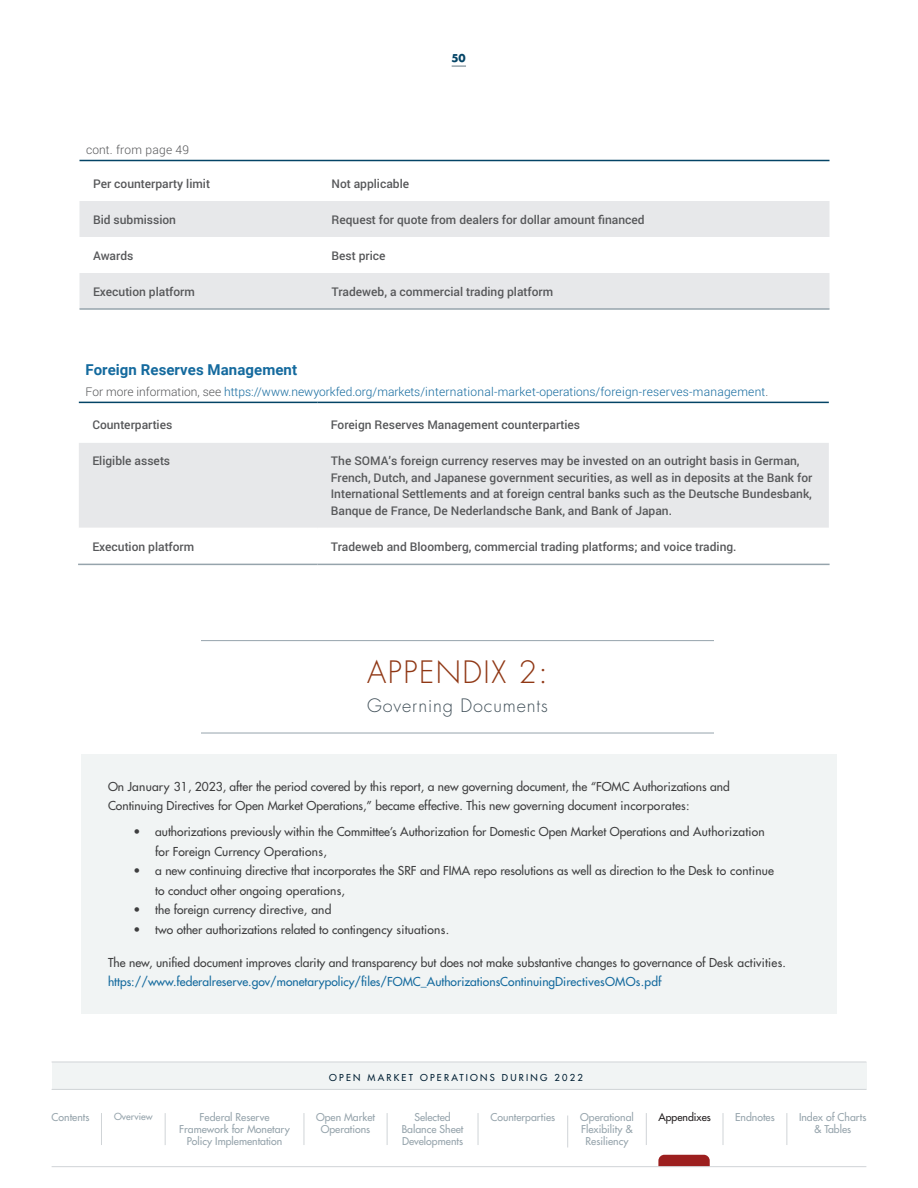
<style>
.page{position:relative;width:918px;height:1188px;background:#fff}
.page>*{position:absolute;margin:0;border:0;box-sizing:border-box;transform-origin:0 0}
.Section_head{font:300 30px "Futura Std";letter-spacing:.05em;color:#903815}
.Section_head-2{font:300 18px "Futura Std";letter-spacing:.05em;color:#42515a}
.Table_head{font:700 15px "Roboto";letter-spacing:.005em;color:#146a9e}
.Sidebar_body_2{font:500 12px/19.5px "Futura Std";color:#3e3e3f}
.Appendix_Table_Body{font:500 12px/16.5px "Roboto";color:#57585a}
.Table_body{font:300 12px "Roboto";color:#146a9e}
.Sidebar_body_2-2{font:500 12px "Futura Std";color:#146a9e}
.Appendix_Table_Text{font:500 12px "Roboto";color:#57585a}
.Table_body-2{font:500 12px "Roboto";color:#57585a}
.Table_body-3{font:300 12px "Roboto";letter-spacing:.02em;color:#57585a}
.t1{font:500 10.5px/12px "Futura Std";color:#96a4ac;text-align:center}
.t2{font:500 10.5px "Futura Std";color:#231f20}
.t3{font:700 10.5px "Futura Std";color:#044466}
.t4{font:500 9.45px "Futura Std";color:#96a4ac}
.t5{font:500 9.3px "Futura Std";letter-spacing:.24em;color:#001f33}
.s1{color:#57585a}
</style>
<div class="page">
<svg style="left:452px;top:65px;width:14px;height:2px"></svg>
<svg style="left:658px;top:1155px;width:52px;height:11px"></svg>
<div style="left:52px;top:1062px;width:814px;height:28px;background:#f1f4f4"></div>
<hr style="left:52px;top:1089px;width:814px;height:1px;background:#d0d4d7">
<hr style="left:52px;top:1062px;width:814px;height:1px;background:#d0d4d7">
<hr style="left:52px;top:1166px;width:814px;height:1px;background:#d0d4d7">
<hr style="left:165px;top:1113px;width:1px;height:32px;background:#d0d4d7">
<hr style="left:101px;top:1113px;width:1px;height:32px;background:#d0d4d7">
<hr style="left:304px;top:1113px;width:1px;height:32px;background:#d0d4d7">
<hr style="left:387px;top:1113px;width:1px;height:32px;background:#d0d4d7">
<hr style="left:478px;top:1113px;width:1px;height:32px;background:#d0d4d7">
<hr style="left:567px;top:1116px;width:1px;height:31px;background:#d0d4d7">
<hr style="left:787px;top:1113px;width:1px;height:32px;background:#d0d4d7">
<hr style="left:723px;top:1113px;width:1px;height:32px;background:#d0d4d7">
<hr style="left:646px;top:1113px;width:1px;height:32px;background:#d0d4d7">
<div style="left:80px;top:201px;width:750px;height:36px;background:#e7e8ea"></div>
<div style="left:80px;top:273px;width:750px;height:35px;background:#e7e8ea"></div>
<hr style="left:80px;top:308px;width:238px;height:2px;background:#96a4ac">
<hr style="left:318px;top:308px;width:512px;height:2px;background:#96a4ac">
<hr style="left:80px;top:160px;width:238px;height:1px;background:#044466">
<hr style="left:318px;top:160px;width:512px;height:1px;background:#044466">
<div style="left:79px;top:443px;width:750px;height:85px;background:#e7e8ea"></div>
<svg style="left:80px;top:563px;width:748px;height:1px"></svg>
<hr style="left:79px;top:402px;width:238px;height:1px;background:#044466">
<hr style="left:317px;top:402px;width:512px;height:1px;background:#044466">
<hr style="left:78px;top:564px;width:239px;height:1px;background:#96a4ac">
<hr style="left:317px;top:564px;width:513px;height:1px;background:#96a4ac">
<hr style="left:201px;top:733px;width:513px;height:1px;background:#96a4ac">
<hr style="left:201px;top:640px;width:513px;height:1px;background:#96a4ac">
<div style="left:81px;top:754px;width:756px;height:259px;background:#f1f4f4"></div>
<p class="t3" style="left:451px;top:51px;width:16px">50</p>
<p class="Table_body-3" style="left:86px;top:141px;width:104px">cont. from page 49</p>
<p class="Appendix_Table_Body" style="left:93px;top:175px;width:118px">Per counterparty limit</p>
<p class="Appendix_Table_Body" style="left:332px;top:175px;width:79px">Not applicable</p>
<p class="Appendix_Table_Body" style="left:93px;top:211px;width:85px">Bid submission</p>
<p class="Appendix_Table_Body" style="left:332px;top:211px;width:315px">Request for quote from dealers for dollar amount financed</p>
<p class="Appendix_Table_Body" style="left:93px;top:247px;width:42px">Awards</p>
<p class="Appendix_Table_Body" style="left:332px;top:247px;width:56px">Best price</p>
<p class="Appendix_Table_Body" style="left:93px;top:283px;width:104px">Execution platform</p>
<p class="Appendix_Table_Body" style="left:332px;top:283px;width:223px">Tradeweb, a commercial trading platform</p>
<p class="Table_head" style="left:86px;top:359px;width:213px">Foreign Reserves Management</p>
<p class="Table_body" style="left:86px;top:383px;width:684px"><span class="s1">For more information, see</span> https://www.newyorkfed.org/markets/international-market-operations/foreign-reserves-management<span class="s1">.</span></p>
<p class="Appendix_Table_Body" style="left:92px;top:416px;width:81px">Counterparties</p>
<p class="Table_body-2" style="left:331px;top:417px;width:251px">Foreign Reserves Management counterparties</p>
<p class="Appendix_Table_Body" style="left:92px;top:452px;width:79px">Eligible assets</p>
<p class="Appendix_Table_Body" style="left:331px;top:452px;width:483px">The SOMA’s foreign currency reserves may be invested on an outright basis in German, French, Dutch, and Japanese government securities, as well as in deposits at the Bank for International Settlements and at foreign central banks such as the Deutsche Bundesbank, Banque de France, De Nederlandsche Bank, and Bank of Japan.</p>
<p class="Appendix_Table_Body" style="left:92px;top:538px;width:104px">Execution platform</p>
<p class="Appendix_Table_Text" style="left:331px;top:538px;width:407px">Tradeweb and Bloomberg, commercial trading platforms; and voice trading.</p>
<p class="Section_head" style="left:367px;top:654px;width:182px">APPENDIX 2:</p>
<p class="Section_head-2" style="left:367px;top:695px;width:182px">Governing Documents</p>
<p class="Sidebar_body_2" style="left:108px;top:777px;width:623px">On January 31, 2023, after the period covered by this report, a new governing document, the “FOMC Authorizations and<br>Continuing Directives for Open Market Operations,” became effective. This new governing document incorporates:</p>
<p class="Sidebar_body_2" style="left:155px;top:822px;width:611px;text-indent:-22px">• authorizations previously within the Committee’s Authorization for Domestic Open Market Operations and Authorization for Foreign Currency Operations,</p>
<p class="Sidebar_body_2" style="left:155px;top:861px;width:620px;text-indent:-22px">• a new continuing directive that incorporates the SRF and FIMA repo resolutions as well as direction to the Desk to continue to conduct other ongoing operations,</p>
<p class="Sidebar_body_2" style="left:134px;top:900px;width:199px">• the foreign currency directive, and</p>
<p class="Sidebar_body_2" style="left:134px;top:920px;width:317px">• two other authorizations related to contingency situations.</p>
<p class="Sidebar_body_2" style="left:108px;top:953px;width:680px">The new, unified document improves clarity and transparency but does not make substantive changes to governance of Desk activities.</p>
<p class="Sidebar_body_2-2" style="left:108px;top:974px;width:555px">https://www.federalreserve.gov/monetarypolicy/files/FOMC_AuthorizationsContinuingDirectivesOMOs.pdf</p>
<p class="t5" style="left:329px;top:1071px;width:255px">OPEN MARKET OPERATIONS DURING 2022</p>
<p class="t1" style="left:402px;top:1111px;width:63px">Selected<br>Balance Sheet<br>Developments</p>
<p class="t1" style="left:491px;top:1111px;width:66px">Counterparties</p>
<p class="t1" style="left:799px;top:1111px;width:69px">Index of Charts &amp; Tables</p>
<p class="t1" style="left:52px;top:1111px;width:39px">Contents</p>
<p class="t1" style="left:316px;top:1111px;width:60px">Open Market<br>Operations</p>
<p class="t4" style="left:114px;top:1111px;width:40px">Overview</p>
<p class="t1" style="left:580px;top:1111px;width:55px">Operational</p>
<p class="t2" style="left:658px;top:1111px;width:54px">Appendixes</p>
<p class="t1" style="left:581px;top:1123px;width:53px">Flexibility &amp;<br>Resiliency</p>
<p class="t1" style="left:179px;top:1111px;width:112px">Federal Reserve<br>Framework for Monetary<br>Policy Implementation</p>
<p class="t1" style="left:735px;top:1111px;width:41px">Endnotes</p>
</div>
